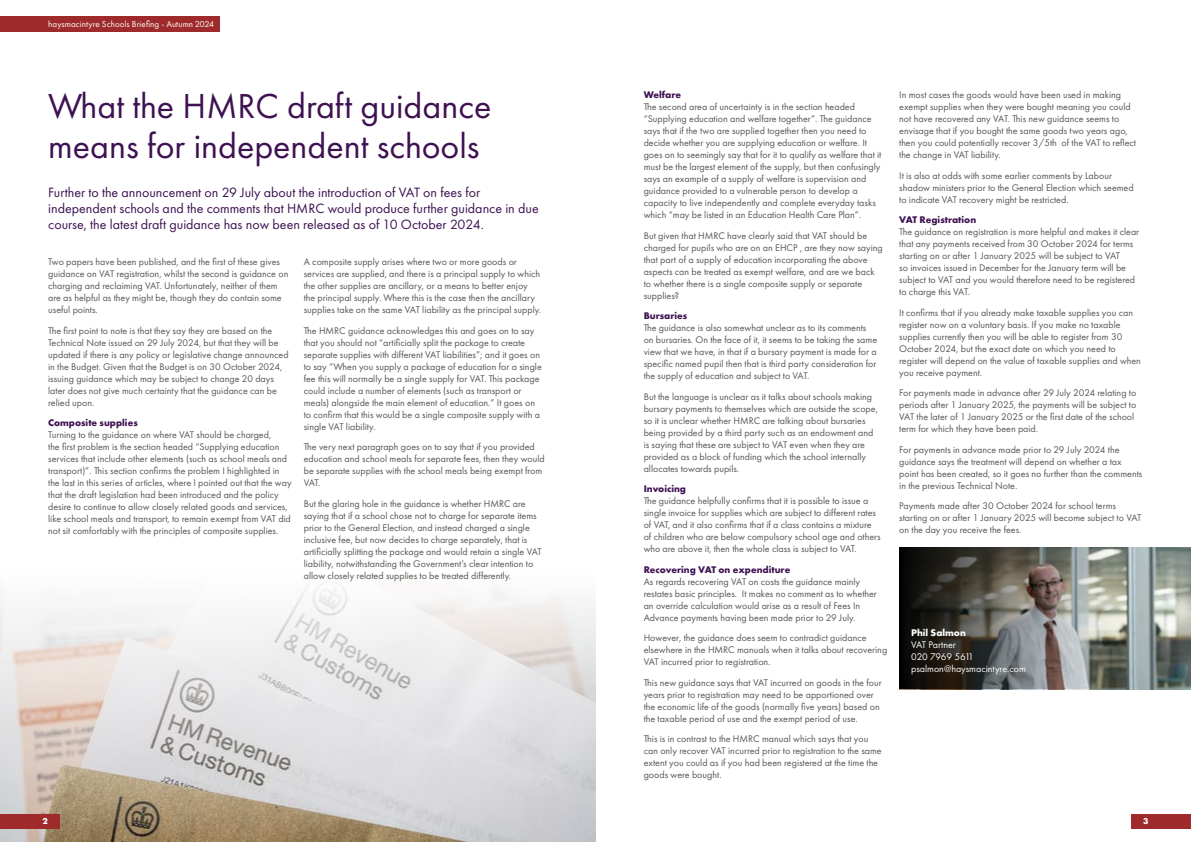
<style>
.page{position:relative;width:1191px;height:842px;background:#fff}
.page>*{position:absolute;margin:0;border:0;box-sizing:border-box;transform-origin:0 0}
.t1{font:36px/40px "Futura PT";color:#3e1151}
.t2{font:14px/16px "Futura PT";color:#3e1151}
.t3{font:10px/12px "Futura PT";color:#575756}
.t4{font:700 10px "Futura PT";color:#3e1151}
.t5{font:10px/12px "Futura PT";color:#fff}
.t6{font:700 10px "Futura PT";color:#fff}
.t7{font:9px "Futura PT";letter-spacing:.01em;color:#fff}
.t8{font:700 9px "Futura PT";color:#fff}
</style>
<div class="page">
<img style="left:0;top:585px;width:595px;height:257px">
<img style="left:1128px;top:548px;width:63px;height:141px">
<svg style="left:899px;top:548px;width:229px;height:141px;background:#61605b"></svg>
<div style="left:1131px;top:814px;width:60px;height:14px;background:#9e2a2b"></div>
<div style="left:0;top:814px;width:60px;height:14px;background:#9e2a2b"></div>
<div style="left:0;top:16px;width:220px;height:16px;background:#9e2a2b"></div>
<p class="t7" style="left:48px;top:19px;width:167px">haysmacintyre Schools Briefing - Autumn 2024</p>
<h1 class="t1" style="left:48px;top:86px;width:445px">What the HMRC draft guidance means for independent schools</h1>
<p class="t2" style="left:48px;top:184px;width:492px">Further to the announcement on 29 July about the introduction of VAT on fees for independent schools and the comments that HMRC would produce further guidance in due course, the latest draft guidance has now been released as of 10 October 2024.</p>
<p class="t3" style="left:48px;top:256px;width:242px">Two papers have been published, and the first of these gives guidance on VAT registration, whilst the second is guidance on charging and reclaiming VAT. Unfortunately, neither of them are as helpful as they might be, though they do contain some useful points.</p>
<p class="t3" style="left:48px;top:324px;width:242px">The first point to note is that they say they are based on the Technical Note issued on 29 July 2024, but that they will be updated if there is any policy or legislative change announced in the Budget. Given that the Budget is on 30 October 2024, issuing guidance which may be subject to change 20 days later does not give much certainty that the guidance can be relied upon.</p>
<p class="t4" style="left:48px;top:416px;width:91px">Composite supplies</p>
<p class="t3" style="left:48px;top:429px;width:245px">Turning to the guidance on where VAT should be charged,<br>the first problem is the section headed “Supplying education services that include other elements (such as school meals and transport)”. This section confirms the problem I highlighted in the last in this series of articles, where I pointed out that the way that the draft legislation had been introduced and the policy desire to continue to allow closely related goods and services, like school meals and transport, to remain exempt from VAT did not sit comfortably with the principles of composite supplies.</p>
<p class="t3" style="left:304px;top:256px;width:239px">A composite supply arises where two or more goods or services are supplied, and there is a principal supply to which the other supplies are ancillary, or a means to better enjoy the principal supply. Where this is the case then the ancillary supplies take on the same VAT liability as the principal supply.</p>
<p class="t3" style="left:304px;top:324px;width:239px">The HMRC guidance acknowledges this and goes on to say that you should not “artificially split the package to create separate supplies with different VAT liabilities”; and it goes on to say “When you supply a package of education for a single fee this will normally be a single supply for VAT. This package could include a number of elements (such as transport or meals) alongside the main element of education.” It goes on to confirm that this would be a single composite supply with a single VAT liability.</p>
<p class="t3" style="left:304px;top:441px;width:242px">The very next paragraph goes on to say that if you provided education and school meals for separate fees, then they would be separate supplies with the school meals being exempt from VAT.</p>
<p class="t3" style="left:304px;top:497px;width:239px">But the glaring hole in the guidance is whether HMRC are saying that if a school chose not to charge for separate items prior to the General Election, and instead charged a single inclusive fee, but now decides to charge separately, that is artificially splitting the package and would retain a single VAT liability, notwithstanding the Government’s clear intention to allow closely related supplies to be treated differently.</p>
<p class="t4" style="left:643px;top:89px;width:39px">Welfare</p>
<p class="t3" style="left:643px;top:101px;width:239px">The second area of uncertainty is in the section headed “Supplying education and welfare together”. The guidance says that if the two are supplied together then you need to decide whether you are supplying education or welfare. It goes on to seemingly say that for it to qualify as welfare that it must be the largest element of the supply, but then confusingly says an example of a supply of welfare is supervision and guidance provided to a vulnerable person to develop a capacity to live independently and complete everyday tasks which “may be listed in an Education Health Care Plan”.</p>
<p class="t3" style="left:643px;top:229px;width:240px">But given that HMRC have clearly said that VAT should be charged for pupils who are on an EHCP , are they now saying that part of a supply of education incorporating the above aspects can be treated as exempt welfare, and are we back to whether there is a single composite supply or separate supplies?</p>
<p class="t4" style="left:643px;top:310px;width:45px">Bursaries</p>
<p class="t3" style="left:643px;top:322px;width:235px">The guidance is also somewhat unclear as to its comments on bursaries. On the face of it, it seems to be taking the same view that we have, in that if a bursary payment is made for a specific named pupil then that is third party consideration for the supply of education and subject to VAT.</p>
<p class="t3" style="left:643px;top:390px;width:236px">But the language is unclear as it talks about schools making bursary payments to themselves which are outside the scope, so it is unclear whether HMRC are talking about bursaries being provided by a third party such as an endowment and is saying that these are subject to VAT even when they are provided as a block of funding which the school internally allocates towards pupils.</p>
<p class="t4" style="left:643px;top:483px;width:44px">Invoicing</p>
<p class="t3" style="left:643px;top:495px;width:238px">The guidance helpfully confirms that it is possible to issue a single invoice for supplies which are subject to different rates of VAT, and it also confirms that if a class contains a mixture of children who are below compulsory school age and others who are above it, then the whole class is subject to VAT.</p>
<p class="t4" style="left:643px;top:563px;width:148px">Recovering VAT on expenditure</p>
<p class="t3" style="left:643px;top:575px;width:235px">As regards recovering VAT on costs the guidance mainly restates basic principles. It makes no comment as to whether an override calculation would arise as a result of Fees In Advance payments having been made prior to 29 July.</p>
<p class="t3" style="left:643px;top:632px;width:245px">However, the guidance does seem to contradict guidance elsewhere in the HMRC manuals when it talks about recovering<br>VAT incurred prior to registration.</p>
<p class="t3" style="left:643px;top:676px;width:239px">This new guidance says that VAT incurred on goods in the four years prior to registration may need to be apportioned over the economic life of the goods (normally five years) based on the taxable period of use and the exempt period of use.</p>
<p class="t3" style="left:643px;top:733px;width:240px">This is in contrast to the HMRC manual which says that you can only recover VAT incurred prior to registration to the same extent you could as if you had been registered at the time the goods were bought.</p>
<p class="t3" style="left:899px;top:89px;width:238px">In most cases the goods would have been used in making exempt supplies when they were bought meaning you could not have recovered any VAT. This new guidance seems to envisage that if you bought the same goods two years ago, then you could potentially recover 3/5th of the VAT to reflect the change in VAT liability.</p>
<p class="t3" style="left:899px;top:169px;width:236px">It is also at odds with some earlier comments by Labour shadow ministers prior to the General Election which seemed to indicate VAT recovery might be restricted.</p>
<p class="t4" style="left:899px;top:214px;width:78px">VAT Registration</p>
<p class="t3" style="left:899px;top:226px;width:241px">The guidance on registration is more helpful and makes it clear that any payments received from 30 October 2024 for terms starting on or after 1 January 2025 will be subject to VAT<br>so invoices issued in December for the January term will be subject to VAT and you would therefore need to be registered to charge this VAT.</p>
<p class="t3" style="left:899px;top:306px;width:243px">It confirms that if you already make taxable supplies you can register now on a voluntary basis. If you make no taxable supplies currently then you will be able to register from 30<br>October 2024, but the exact date on which you need to register will depend on the value of taxable supplies and when you receive payment.</p>
<p class="t3" style="left:899px;top:387px;width:238px">For payments made in advance after 29 July 2024 relating to periods after 1 January 2025, the payments will be subject to VAT the later of 1 January 2025 or the first date of the school term for which they have been paid.</p>
<p class="t3" style="left:899px;top:443px;width:245px">For payments in advance made prior to 29 July 2024 the guidance says the treatment will depend on whether a tax point has been created, so it goes no further than the comments in the previous Technical Note.</p>
<p class="t3" style="left:899px;top:500px;width:244px">Payments made after 30 October 2024 for school terms starting on or after 1 January 2025 will become subject to VAT on the day you receive the fees.</p>
<p class="t6" style="left:911px;top:626px;width:56px">Phil Salmon</p>
<p class="t5" style="left:911px;top:638px;width:116px">VAT Partner<br>020 7969 5611 psalmon@haysmacintyre.com</p>
<p class="t8" style="left:43px;top:816px;width:7px">2</p>
<p class="t8" style="left:1143px;top:816px;width:7px">3</p>
</div>
